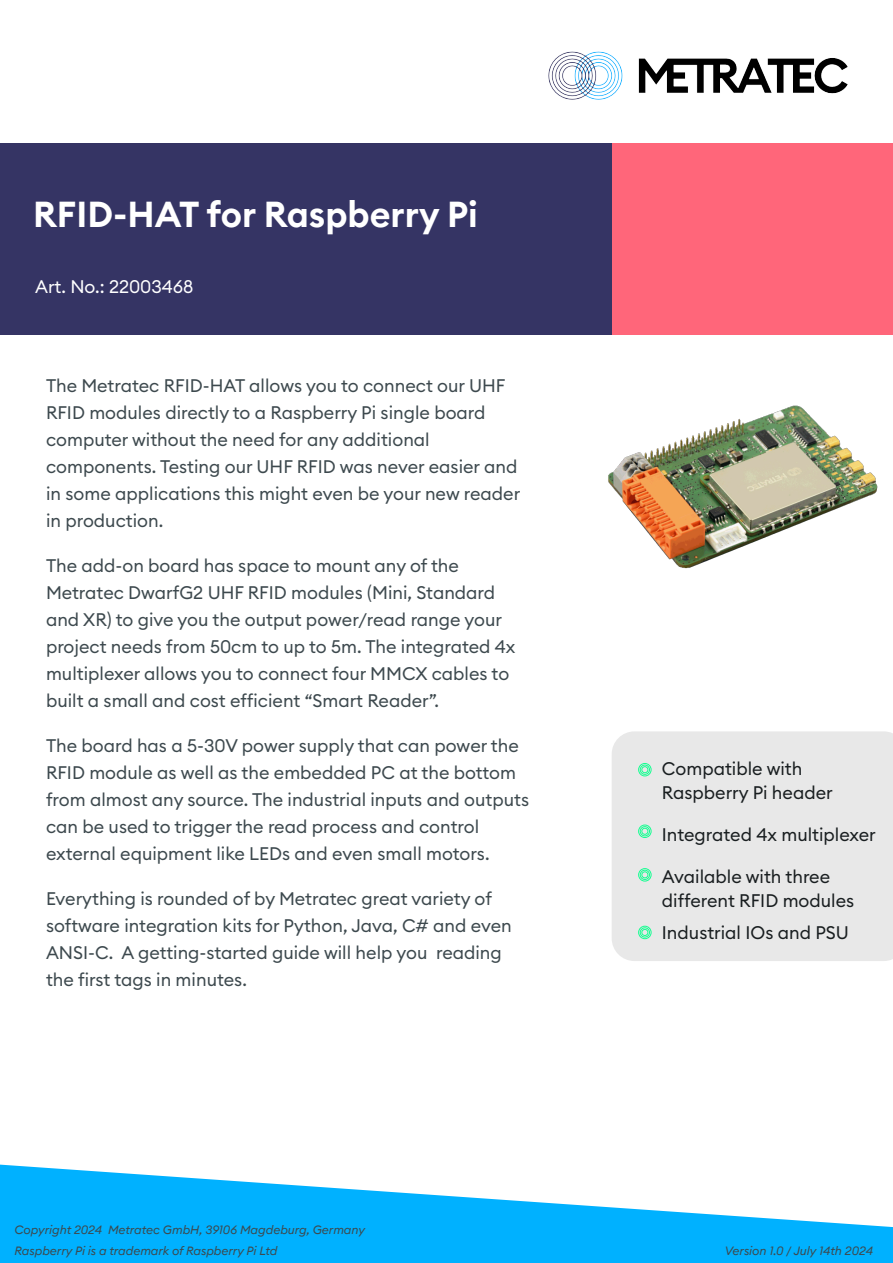
<style>
.page{position:relative;width:893px;height:1263px;background:#fff}
.page>*{position:absolute;margin:0;border:0;box-sizing:border-box;transform-origin:0 0}
.t1{font:600 36px "Euclid Circular B";color:#fff}
.t2{font:18px/27px "Euclid Circular B";color:#3d494e}
.t3{font:18px/24px "Euclid Circular B";color:#191e20}
.t4{font:18px "Euclid Circular B";color:#fff}
.t5{font:italic 12px/21px "Euclid Circular B";color:#3d494e}
</style>
<div class="page">
<svg style="left:0;top:1164px;width:893px;height:99px;fill:#00b1ff"></svg>
<div style="left:612px;top:731px;width:281px;height:230px;background:#e8e8e8"></div>
<div style="left:0;top:143px;width:612px;height:191px;background:#353464"></div>
<div style="left:612px;top:143px;width:281px;height:191px;background:#ff667a"></div>
<img style="left:548px;top:51px;width:300px;height:49px">
<div style="left:638px;top:763px;width:13px;height:13px;border:1px solid #12ff90;border-radius:50%"></div>
<div style="left:640px;top:765px;width:10px;height:10px;border:1px solid #12ff90;border-radius:50%"></div>
<div style="left:642px;top:766px;width:6px;height:7px;border:1px solid #12ff90;border-radius:50%"></div>
<div style="left:638px;top:825px;width:13px;height:13px;border:1px solid #12ff90;border-radius:50%"></div>
<div style="left:640px;top:826px;width:10px;height:10px;border:1px solid #12ff90;border-radius:50%"></div>
<svg style="left:642px;top:828px;width:6px;height:6px"></svg>
<div style="left:638px;top:868px;width:13px;height:13px;border:1px solid #12ff90;border-radius:50%"></div>
<div style="left:640px;top:870px;width:10px;height:10px;border:1px solid #12ff90;border-radius:50%"></div>
<div style="left:642px;top:871px;width:6px;height:7px;border:1px solid #12ff90;border-radius:50%"></div>
<div style="left:638px;top:926px;width:13px;height:13px;border:1px solid #12ff90;border-radius:50%"></div>
<div style="left:640px;top:927px;width:10px;height:10px;border:1px solid #12ff90;border-radius:50%"></div>
<div style="left:642px;top:929px;width:6px;height:7px;border:1px solid #12ff90;border-radius:50%"></div>
<img style="left:608px;top:405px;width:270px;height:164px">
<h1 class="t1" style="left:33px;top:198px;width:446px">RFID-HAT for Raspberry Pi</h1>
<p class="t4" style="left:35px;top:278px;width:160px">Art. No.: 22003468</p>
<p class="t2" style="left:46px;top:373px;width:476px">The Metratec RFID-HAT allows you to connect our UHF RFID modules directly to a Raspberry Pi single board computer without the need for any additional components. Testing our UHF RFID was never easier and in some applications this might even be your new reader in production.</p>
<p class="t2" style="left:46px;top:553px;width:471px">The add-on board has space to mount any of the Metratec DwarfG2 UHF RFID modules (Mini, Standard and XR) to give you the output power/read range your project needs from 50cm to up to 5m. The integrated 4x multiplexer allows you to connect four MMCX cables to built a small and cost efficient “Smart Reader”.</p>
<p class="t2" style="left:46px;top:733px;width:485px">The board has a 5-30V power supply that can power the RFID module as well as the embedded PC at the bottom from almost any source. The industrial inputs and outputs can be used to trigger the read process and control external equipment like LEDs and even small motors.</p>
<p class="t2" style="left:46px;top:886px;width:467px">Everything is rounded of by Metratec great variety of software integration kits for Python, Java, C# and even ANSI-C. A getting-started guide will help you reading the first tags in minutes.</p>
<p class="t5" style="left:14px;top:1219px;width:352px">Copyright 2024 Metratec GmbH, 39106 Magdeburg, Germany<br>Raspberry Pi is a trademark of Raspberry Pi Ltd</p>
<p class="t3" style="left:662px;top:757px;width:172px">Compatible with<br>Raspberry Pi header</p>
<p class="t3" style="left:662px;top:823px;width:215px">Integrated 4x multiplexer</p>
<p class="t3" style="left:662px;top:865px;width:194px">Available with three different RFID modules</p>
<p class="t3" style="left:662px;top:921px;width:189px">Industrial IOs and PSU</p>
<p class="t5" style="left:725px;top:1240px;width:150px">Version 1.0 / July 14th 2024</p>
</div>
